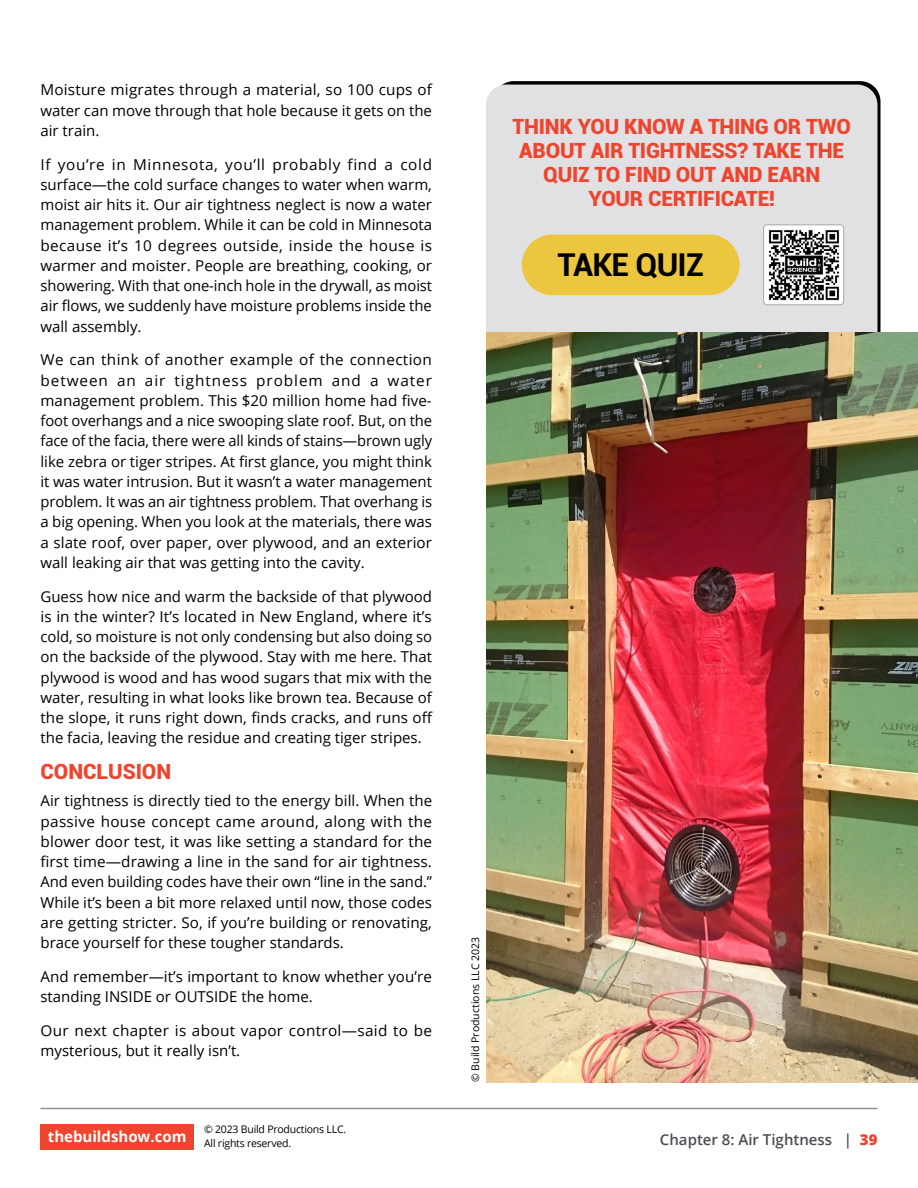
<style>
.page{position:relative;width:918px;height:1188px;background:#fff}
.page>*{position:absolute;margin:0;border:0;box-sizing:border-box;transform-origin:0 0}
.t1{font:700 31.5px "Roboto";letter-spacing:-.025em;color:#000}
.t2{font:900 21px/24px "Roboto";letter-spacing:-.01em;color:#ef442e;text-align:center}
.t3{font:15px/20.2px "Open Sans";color:#000;text-align:justify}
.t4{font:15px/20.2px "Open Sans";letter-spacing:.02em;color:#000}
.t5{font:600 15px "Open Sans";color:#4c4e54}
.t6{font:700 15px "Open Sans";color:#fff}
.t7{font:10.5px/13.5px "Open Sans";letter-spacing:-.02em;color:#000}
.t8{font:10.5px "Open Sans";color:#000}
.s1{font-weight:800;color:#ef442e}
</style>
<div class="page">
<div style="left:486px;top:85px;width:392px;height:248px;background:#e1e0e2"></div>
<hr style="left:40px;top:1108px;width:838px;height:1px;background:#939598">
<div style="left:40px;top:1124px;width:154px;height:25px;background:#ef442e"></div>
<img style="left:486px;top:333px;width:432px;height:749px">
<div style="left:522px;top:235px;width:218px;height:60px;background:#ebc63e;border-radius:30px"></div>
<img style="left:765px;top:226px;width:77px;height:77px">
<div style="left:763px;top:224px;width:81px;height:81px;border:1px solid #a7a9ac;border-radius:4px"></div>
<p class="t3" style="left:40px;top:80px;width:393px">Moisture migrates through a material, so 100 cups of water can move through that hole because it gets on the air train.</p>
<p class="t3" style="left:40px;top:154px;width:393px">If you’re in Minnesota, you’ll probably find a cold surface—the cold surface changes to water when warm, moist air hits it. Our air tightness neglect is now a water management problem. While it can be cold in Minnesota because it’s 10 degrees outside, inside the house is warmer and moister. People are breathing, cooking, or showering. With that one-inch hole in the drywall, as moist air flows, we suddenly have moisture problems inside the wall assembly.</p>
<p class="t3" style="left:40px;top:350px;width:393px">We can think of another example of the connection between an air tightness problem and a water management problem. This $20 million home had five&shy;foot overhangs and a nice swooping slate roof. But, on the face of the facia, there were all kinds of stains—brown ugly like zebra or tiger stripes. At first glance, you might think it was water intrusion. But it wasn’t a water management problem. It was an air tightness problem. That overhang is a big opening. When you look at the materials, there was a slate roof, over paper, over plywood, and an exterior wall leaking air that was getting into the cavity.</p>
<p class="t3" style="left:40px;top:586px;width:394px">Guess how nice and warm the backside of that plywood is in the winter? It’s located in New England, where it’s cold, so moisture is not only condensing but also doing so on the backside of the plywood. Stay with me here. That plywood is wood and has wood sugars that mix with the water, resulting in what looks like brown tea. Because of the slope, it runs right down, finds cracks, and runs off the facia, leaving the residue and creating tiger stripes.</p>
<h2 class="t2" style="left:40px;top:759px;width:132px">CONCLUSION</h2>
<p class="t3" style="left:40px;top:791px;width:393px">Air tightness is directly tied to the energy bill. When the passive house concept came around, along with the blower door test, it was like setting a standard for the first time—drawing a line in the sand for air tightness.<br>And even building codes have their own “line in the sand.” While it’s been a bit more relaxed until now, those codes are getting stricter. So, if you’re building or renovating, brace yourself for these tougher standards.</p>
<p class="t3" style="left:40px;top:966px;width:393px">And remember—it’s important to know whether you’re standing INSIDE or OUTSIDE the home.</p>
<p class="t4" style="left:40px;top:1020px;width:393px">Our next chapter is about vapor control—said to be mysterious, but it really isn’t.</p>
<h2 class="t2" style="left:513px;top:113px;width:340px">THINK YOU KNOW A THING OR TWO<br>ABOUT AIR TIGHTNESS? TAKE THE<br>QUIZ TO FIND OUT AND EARN<br>YOUR CERTIFICATE!</h2>
<h1 class="t1" style="left:557px;top:242px;width:148px">TAKE QUIZ</h1>
<p class="t8" style="left:468px;top:1082px;width:147px;rotate:-90deg">© Build Productions LLC 2023</p>
<p class="t7" style="left:204px;top:1123px;width:144px">© 2023 Build Productions LLC.<br>All rights reserved.</p>
<p class="t6" style="left:48px;top:1126px;width:140px">thebuildshow.com</p>
<p class="t5" style="left:660px;top:1129px;width:219px">Chapter 8: Air Tightness | <span class="s1">39</span></p>
</div>
